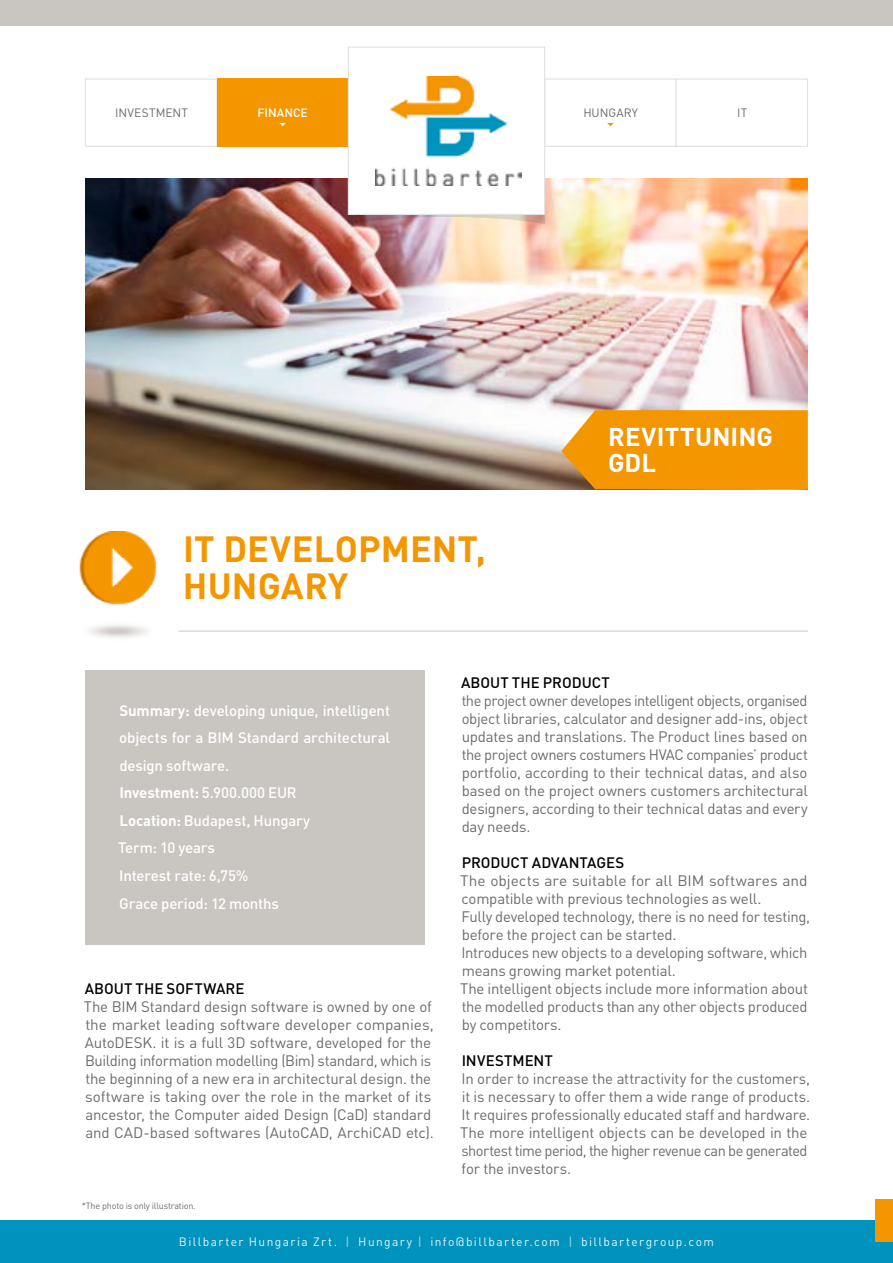
<style>
.page{position:relative;width:893px;height:1263px;background:#fff}
.page>*{position:absolute;margin:0;border:0;box-sizing:border-box;transform-origin:0 0}
.t1{font:700 36px/37.5px "DIN Pro";letter-spacing:.005em;color:#f49600}
.t2{font:700 25.5px/26.2px "DIN Pro";letter-spacing:.005em;color:#fff}
.t3{font:15px/18px "DIN Pro";letter-spacing:-.015em;color:#6b6b6a}
.t4{font:500 15px/27.6px "DIN Pro";letter-spacing:-.01em;color:#fff}
.t5{font:500 15px "DIN Pro";color:#000}
.t6{font:12px "DIN Pro";letter-spacing:.12em;color:#e9f5fa}
.t7{font:12px "DIN Pro";letter-spacing:.01em;color:#6b6b6a}
.t8{font:500 12px "DIN Pro";color:#fff}
.t9{font:9px "DIN Pro";letter-spacing:-.02em;color:#6b6b6a}
.s1{font-weight:700}
.s2{font-weight:500;color:#81c8e0}
</style>
<div class="page">
<img style="left:85px;top:179px;width:723px;height:311px">
<svg style="left:561px;top:410px;width:247px;height:79px"></svg>
<div style="left:0;top:0;width:893px;height:26px;background:#c9c5c1"></div>
<hr style="left:179px;top:631px;width:629px;height:1px;background:#c9c9c8">
<div style="left:0;top:1220px;width:893px;height:43px;background:#0093bd"></div>
<div style="left:876px;top:1199px;width:17px;height:43px;background:#f49600"></div>
<div style="left:85px;top:79px;width:132px;height:68px;border:1px solid #dedede"></div>
<div style="left:217px;top:79px;width:131px;height:68px;background:#f49600"></div>
<div style="left:544px;top:79px;width:132px;height:68px;border:1px solid #dedede"></div>
<div style="left:676px;top:79px;width:132px;height:68px;border:1px solid #dedede"></div>
<svg style="left:279px;top:123px;width:7px;height:3px"></svg>
<svg style="left:607px;top:123px;width:7px;height:3px"></svg>
<svg style="left:348px;top:215px;width:197px;height:9px"></svg>
<div style="left:85px;top:670px;width:339px;height:275px;background:#c9c5c1"></div>
<img style="left:79px;top:531px;width:78px;height:107px">
<div style="left:348px;top:47px;width:197px;height:167px;background:#fff"></div>
<img style="left:376px;top:76px;width:146px;height:109px">
<div style="left:348px;top:47px;width:197px;height:168px;border:1px solid #dedede"></div>
<p class="t7" style="left:115px;top:105px;width:74px">investment</p>
<p class="t8" style="left:258px;top:105px;width:52px">finance</p>
<p class="t7" style="left:583px;top:105px;width:56px">Hungary</p>
<p class="t7" style="left:737px;top:105px;width:12px">it</p>
<h1 class="t1" style="left:183px;top:528px;width:304px">IT development, hungary</h1>
<h2 class="t2" style="left:608px;top:423px;width:166px">Revittuning<br>GDL</h2>
<p class="t4" style="left:119px;top:696px;width:272px"><span class="s1">Summary:</span> developing unique, intelligent objects for a BIM</p>
<p class="t4" style="left:238px;top:723px;width:154px">Standard architectural</p>
<p class="t4" style="left:118px;top:751px;width:194px">design software.<br><span class="s1">Investment:</span> 5.900.000 EUR<br><span class="s1">Location:</span> Budapest, H ungary<br>Term: 10 years<br>I nterest rate: 6,75%<br>Grace period: 12 months</p>
<p class="t5" style="left:85px;top:978px;width:161px">About the Software</p>
<p class="t3" style="left:84px;top:997px;width:352px">The BIM Standard design software is owned by one of the market leading software developer companies, AutoDESK. it is a full 3D software, developed for the Building information modelling (Bim) standard, which is the beginning of a new era in architectural design. the software is taking over the role in the market of its ancestor, the Computer aided Design (CaD) standard and CAD-based softwares (AutoCAD, ArchiCAD etc).</p>
<p class="t9" style="left:82px;top:1200px;width:115px">*The photo is only illustration.</p>
<p class="t5" style="left:461px;top:672px;width:150px">About the Product</p>
<p class="t3" style="left:462px;top:691px;width:348px;text-align:justify">the project owner developes intelligent objects, organised object libraries, calculator and designer add-ins, object updates and translations. The Product lines based on the project owners costumers HVAC companies’ product portfolio, according to their technical datas, and also based on the project owners customers architectural designers, according to their technical datas and every day needs.</p>
<p class="t5" style="left:462px;top:852px;width:163px">Product advantages</p>
<p class="t3" style="left:460px;top:871px;width:352px">The objects are suitable for all BIM softwares and compatible with previous technologies as well.<br>Fully developed technology, there is no need for testing, before the project can be started.<br>I ntroduces new objects to a developing software, which means growing market potential.<br>The intelligent objects include more information about the modelled products than any other objects produced by competitors.</p>
<p class="t5" style="left:462px;top:1050px;width:93px">I nvestment</p>
<p class="t3" style="left:460px;top:1069px;width:352px">I n order to increase the attractivity for the customers, it is necessary to offer them a wide range of products.<br>It requires professionally educated staff and hardware.<br>The more intelligent objects can be developed in the shortest time period, the higher revenue can be generated for the investors.</p>
<p class="t6" style="left:179px;top:1233px;width:536px">Billbarter Hungaria Zrt. <span class="s2">|</span> Hungary <span class="s2">|</span> info@billbarter.com <span class="s2">|</span> billbartergroup.com</p>
</div>
